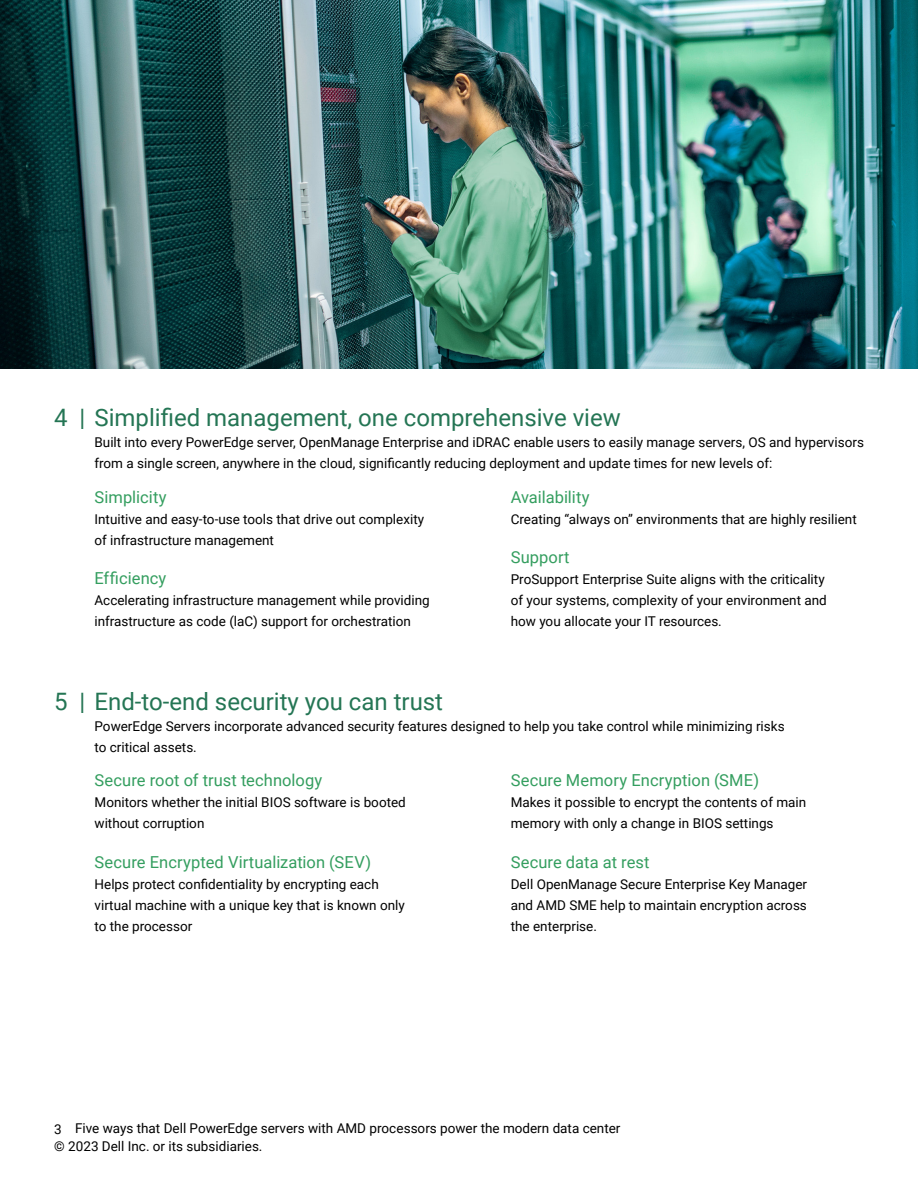
<style>
.page{position:relative;width:918px;height:1188px;background:#fff}
.page>*{position:absolute;margin:0;border:0;box-sizing:border-box;transform-origin:0 0}
.t1{font:24px "Roboto";color:#247554}
.t2{font:16.5px "Roboto";letter-spacing:.005em;color:#349e5f}
.t3{font:13.5px/21px "Roboto";color:#000}
</style>
<div class="page">
<img style="left:0;top:0;width:918px;height:369px">
<h1 class="t1" style="left:54px;top:401px;width:568px">4 | Simplified management, one comprehensive view</h1>
<p class="t3" style="left:94px;top:431px;width:771px">Built into every PowerEdge server, OpenManage Enterprise and iDRAC enable users to easily manage servers, OS and hypervisors from a single screen, anywhere in the cloud, significantly reducing deployment and update times for new levels of:</p>
<p class="t2" style="left:94px;top:485px;width:74px">Simplicity</p>
<p class="t3" style="left:94px;top:508px;width:331px">Intuitive and easy‑to‑use tools that drive out complexity of infrastructure management</p>
<p class="t2" style="left:94px;top:567px;width:73px">Efficiency</p>
<p class="t3" style="left:94px;top:589px;width:337px">Accelerating infrastructure management while providing infrastructure as code (laC) support for orchestration</p>
<p class="t2" style="left:511px;top:485px;width:80px">Availability</p>
<p class="t3" style="left:511px;top:508px;width:348px">Creating “always on” environments that are highly resilient</p>
<p class="t2" style="left:511px;top:546px;width:60px">Support</p>
<p class="t3" style="left:511px;top:568px;width:318px">ProSupport Enterprise Suite aligns with the criticality of your systems, complexity of your environment and how you allocate your IT resources.</p>
<h1 class="t1" style="left:54px;top:684px;width:391px">5 | End‑to‑end security you can trust</h1>
<p class="t3" style="left:95px;top:715px;width:692px">PowerEdge Servers incorporate advanced security features designed to help you take control while minimizing risks to critical assets.</p>
<p class="t2" style="left:95px;top:769px;width:229px">Secure root of trust technology</p>
<p class="t3" style="left:95px;top:791px;width:313px">Monitors whether the initial BIOS software is booted without corruption</p>
<p class="t2" style="left:95px;top:850px;width:278px">Secure Encrypted Virtualization (SEV)</p>
<p class="t3" style="left:95px;top:873px;width:312px">Helps protect confidentiality by encrypting each virtual machine with a unique key that is known only to the processor</p>
<p class="t2" style="left:511px;top:769px;width:250px">Secure Memory Encryption (SME)</p>
<p class="t3" style="left:511px;top:791px;width:297px">Makes it possible to encrypt the contents of main memory with only a change in BIOS settings</p>
<p class="t2" style="left:511px;top:850px;width:140px">Secure data at rest</p>
<p class="t3" style="left:511px;top:873px;width:298px;text-align:justify">Dell OpenManage Secure Enterprise Key Manager and AMD SME help to maintain encryption across the enterprise.</p>
<p class="t3" style="left:54px;top:1118px;width:568px;line-height:18px">3 Five ways that Dell PowerEdge servers with AMD processors power the modern data center © 2023 Dell Inc. or its subsidiaries.</p>
</div>
